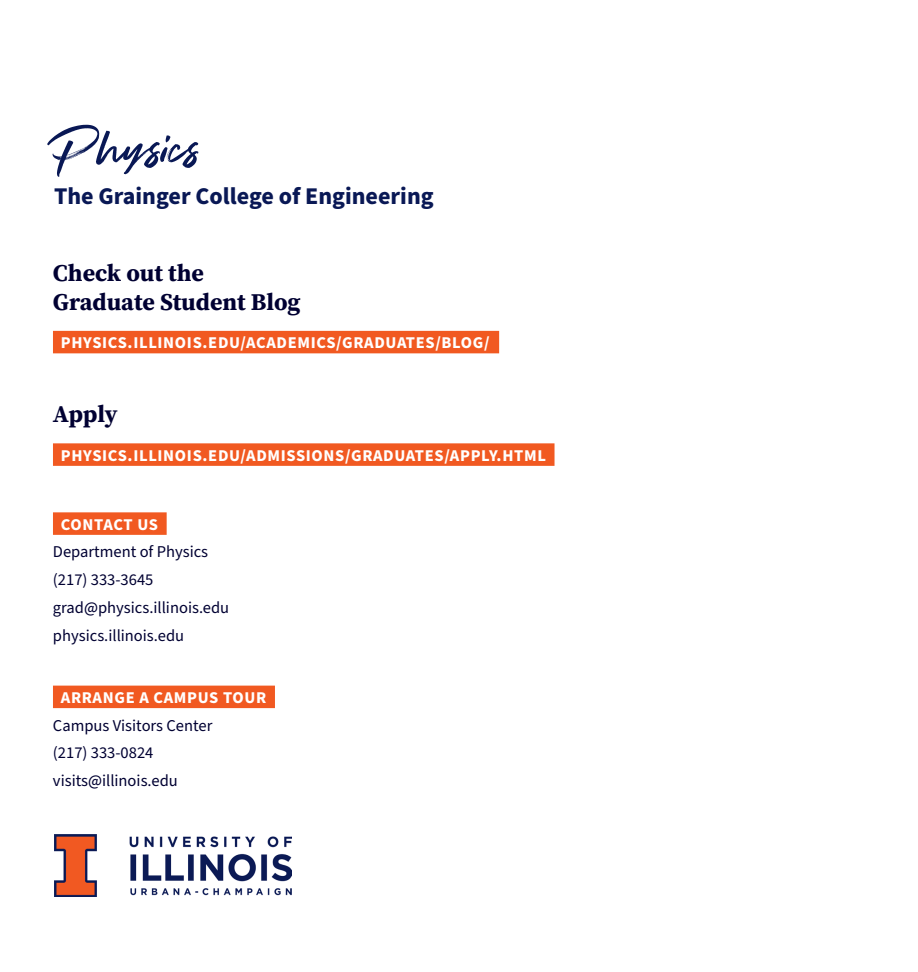
<style>
.page{position:relative;width:918px;height:972px;background:#fff}
.page>*{position:absolute;margin:0;border:0;box-sizing:border-box;transform-origin:0 0}
.t1{font:64.5px "Super Fly Two";color:#091855}
.News_-_Headline_larg{font:700 24px/28.5px "Source Serif Pro";color:#000032}
.t2{font:700 24px "Source Sans Pro";color:#091855}
.B1{font:16.5px "Source Sans Pro";color:#000032}
.H3_-_Box_Illini_Oran{font:700 16.5px "Source Sans Pro";letter-spacing:.04em;color:#fff}
</style>
<div class="page">
<div style="left:53px;top:331px;width:446px;height:22px;background:#f15921"></div>
<div style="left:53px;top:443px;width:502px;height:23px;background:#f15921"></div>
<div style="left:53px;top:512px;width:114px;height:23px;background:#f15921"></div>
<div style="left:53px;top:686px;width:222px;height:22px;background:#f15921"></div>
<img style="left:54px;top:835px;width:237px;height:61px">
<p class="t1" style="left:54px;top:110px;width:150px">Physics</p>
<p class="t2" style="left:54px;top:179px;width:381px">The Grainger College of Engineering</p>
<p class="News_-_Headline_larg" style="left:53px;top:259px;width:249px">Check out the<br>Graduate Student Blog</p>
<p class="H3_-_Box_Illini_Oran" style="left:61px;top:331px;width:430px">PHYSICS.ILLINOIS.EDU/ACADEMICS/GRADUATES/BLOG/</p>
<p class="News_-_Headline_larg" style="left:53px;top:400px;width:66px">Apply</p>
<p class="H3_-_Box_Illini_Oran" style="left:61px;top:444px;width:487px">PHYSICS.ILLINOIS.EDU/ADMISSIONS/GRADUATES/APPLY.HTML</p>
<p class="H3_-_Box_Illini_Oran" style="left:61px;top:513px;width:99px">CONTACT US</p>
<p class="B1" style="left:53px;top:541px;width:157px">Department of Physics</p>
<p class="B1" style="left:53px;top:569px;width:102px">(217) 333-3645</p>
<p class="B1" style="left:53px;top:596px;width:178px">grad@physics.illinois.edu</p>
<p class="B1" style="left:53px;top:624px;width:133px">physics.illinois.edu</p>
<p class="H3_-_Box_Illini_Oran" style="left:61px;top:686px;width:207px">ARRANGE A CAMPUS TOUR</p>
<p class="B1" style="left:53px;top:714px;width:161px">Campus Visitors Center</p>
<p class="B1" style="left:53px;top:742px;width:102px">(217) 333-0824</p>
<p class="B1" style="left:53px;top:770px;width:126px">visits@illinois.edu</p>
</div>
